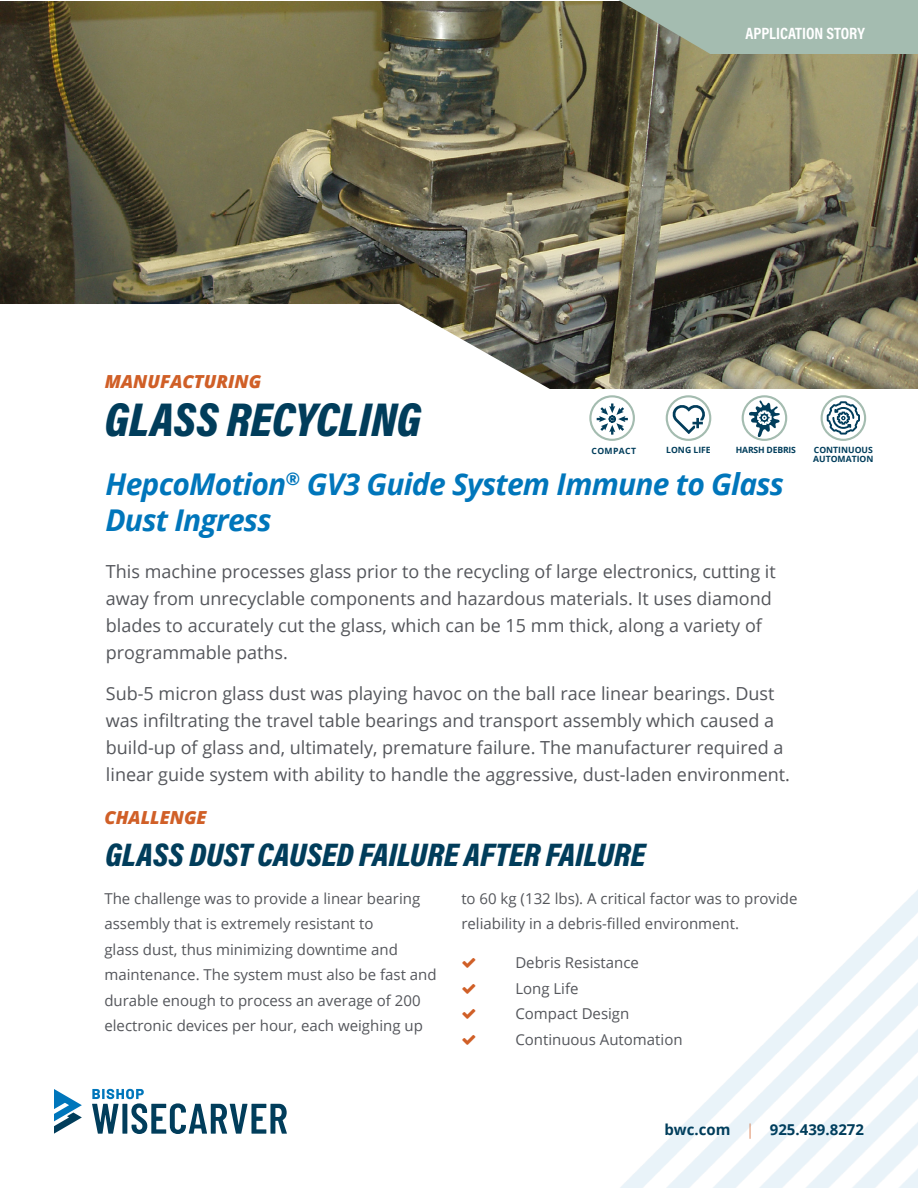
<style>
.page{position:relative;width:918px;height:1188px;background:#fff}
.page>*{position:absolute;margin:0;border:0;box-sizing:border-box;transform-origin:0 0}
.t1{font:italic 900 48px "Acumin Pro Cond";color:#013d5b}
.t2{font:italic 900 33px "Acumin Pro Cond";color:#013d5b}
.t3{font:italic 700 30px/36px "Open Sans";letter-spacing:-.025em;color:#0076bb}
.t4{font:18px/27px "Open Sans";color:#54565b}
.t5{font:italic 800 18px "Open Sans";color:#d05f27}
.t6{font:700 16.5px "Acumin Pro Cond";color:#fff}
.t7{font:15px/25.5px "Open Sans";color:#54565b}
.t8{font:700 15px "Open Sans";color:#013d5b}
.t9{font:700 8.7px/8.7px "Open Sans";color:#013d5b}
.t10{font:700 8.7px "Open Sans";letter-spacing:-.02em;color:#013d5b}
.t11{font:700 8.7px "Open Sans";letter-spacing:.04em;color:#013d5b}
.s1{font-weight:300;color:#d05f27}
</style>
<div class="page">
<svg style="left:54px;top:1089px;width:28px;height:45px"></svg>
<svg style="left:92px;top:1089px;width:195px;height:45px"></svg>
<img style="left:620px;top:890px;width:298px;height:298px">
<img style="left:0;top:2px;width:918px;height:386px">
<svg style="left:596px;top:0;width:322px;height:54px"></svg>
<svg style="left:0;top:304px;width:583px;height:85px"></svg>
<div style="left:821px;top:395px;width:45px;height:46px;border:2px solid #a4bcb0;border-radius:50%"></div>
<div style="left:589px;top:395px;width:46px;height:46px;border:2px solid #a4bcb0;border-radius:50%"></div>
<div style="left:666px;top:395px;width:45px;height:46px;border:2px solid #a4bcb0;border-radius:50%"></div>
<div style="left:742px;top:395px;width:45px;height:46px;border:2px solid #a4bcb0;border-radius:50%"></div>
<svg style="left:597px;top:404px;width:31px;height:31px"></svg>
<svg style="left:672px;top:404px;width:33px;height:30px"></svg>
<svg style="left:749px;top:401px;width:31px;height:36px"></svg>
<svg style="left:827px;top:401px;width:33px;height:34px"></svg>
<p class="t5" style="left:105px;top:368px;width:158px">MANUFACTURING</p>
<h1 class="t1" style="left:105px;top:388px;width:318px">GLASS RECYCLING</h1>
<p class="t6" style="left:746px;top:23px;width:121px">APPLICATION STORY</p>
<p class="t11" style="left:592px;top:445px;width:46px">COMPACT</p>
<p class="t9" style="left:666px;top:446px;width:46px">LONG LIFE</p>
<p class="t10" style="left:736px;top:444px;width:62px">HARSH DEBRIS</p>
<p class="t9" style="left:813px;top:445px;width:62px">CONTINUOUS<br>AUTOMATION</p>
<h3 class="t3" style="left:105px;top:466px;width:680px">HepcoMotion<sup>®</sup> GV3 Guide System Immune to Glass<br>Dust Ingress</h3>
<p class="t4" style="left:106px;top:558px;width:671px">This machine processes glass prior to the recycling of large electronics, cutting it away from unrecyclable components and hazardous materials. It uses diamond blades to accurately cut the glass, which can be 15 mm thick, along a variety of programmable paths.</p>
<p class="t4" style="left:106px;top:679px;width:686px">Sub-5 micron glass dust was playing havoc on the ball race linear bearings. Dust was infiltrating the travel table bearings and transport assembly which caused a build-up of glass and, ultimately, premature failure. The manufacturer required a linear guide system with ability to handle the aggressive, dust-laden environment.</p>
<p class="t5" style="left:104px;top:804px;width:104px">CHALLENGE</p>
<h2 class="t2" style="left:106px;top:833px;width:542px">GLASS DUST CAUSED FAILURE AFTER FAILURE</h2>
<p class="t7" style="left:104px;top:885px;width:334px">The challenge was to provide a linear bearing assembly that is extremely resistant to<br>glass dust, thus minimizing downtime and maintenance. The system must also be fast and durable enough to process an average of 200 electronic devices per hour, each weighing up</p>
<p class="t7" style="left:461px;top:885px;width:338px">to 60 kg (132 lbs). A critical factor was to provide reliability in a debris-filled environment.</p>
<p class="t7" style="left:515px;top:949px;width:169px">Debris Resistance<br>Long Life<br>Compact Design<br>Continuous Automation</p>
<p class="t8" style="left:664px;top:1119px;width:201px">bwc.com <span class="s1">|</span> 925.439.8272</p>
</div>
